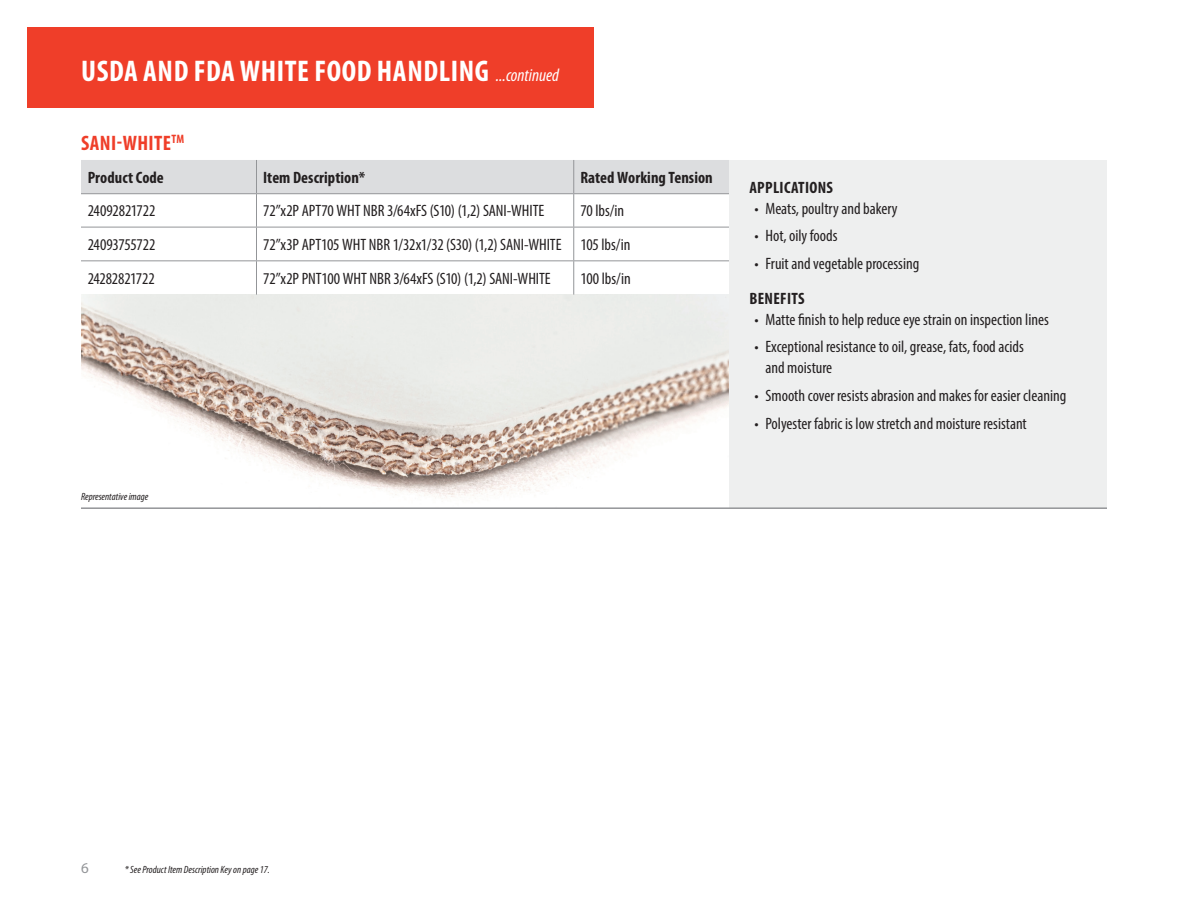
<style>
.page{position:relative;width:1188px;height:918px;background:#fff}
.page>*{position:absolute;margin:0;border:0;box-sizing:border-box;transform-origin:0 0}
.t1{font:700 condensed 30px "Myriad Pro";letter-spacing:.02em;color:#fff}
.t2{font:700 condensed 21px "Myriad Pro";letter-spacing:.02em;color:#ef3e29}
.t3{font:italic condensed 18px "Myriad Pro";color:#fff}
.t4{font:condensed 16.5px/21px "Myriad Pro";color:#231f20}
.t5{font:700 condensed 16.5px "Myriad Pro";letter-spacing:.005em;color:#231f20}
.t6{font:15px "Myriad Pro";color:#939598}
.t7{font:italic condensed 10.5px "Myriad Pro";color:#231f20}
</style>
<div class="page">
<div style="left:27px;top:27px;width:567px;height:81px;background:#ef3e29"></div>
<img style="left:81px;top:295px;width:648px;height:204px">
<div style="left:81px;top:160px;width:648px;height:33px;background:#dcdddf"></div>
<hr style="left:256px;top:160px;width:1px;height:33px;background:#939598">
<hr style="left:573px;top:160px;width:1px;height:33px;background:#939598">
<hr style="left:81px;top:193px;width:175px;height:1px;background:#939598">
<hr style="left:256px;top:193px;width:318px;height:1px;background:#939598">
<hr style="left:256px;top:194px;width:1px;height:33px;background:#939598">
<hr style="left:574px;top:193px;width:155px;height:1px;background:#939598">
<hr style="left:573px;top:194px;width:1px;height:33px;background:#939598">
<hr style="left:81px;top:227px;width:175px;height:1px;background:#939598">
<hr style="left:256px;top:227px;width:318px;height:1px;background:#939598">
<hr style="left:256px;top:227px;width:1px;height:33px;background:#939598">
<hr style="left:574px;top:227px;width:155px;height:1px;background:#939598">
<hr style="left:573px;top:227px;width:1px;height:33px;background:#939598">
<hr style="left:81px;top:260px;width:175px;height:1px;background:#939598">
<hr style="left:256px;top:260px;width:318px;height:1px;background:#939598">
<hr style="left:256px;top:261px;width:1px;height:34px;background:#939598">
<hr style="left:574px;top:260px;width:155px;height:1px;background:#939598">
<hr style="left:573px;top:261px;width:1px;height:34px;background:#939598">
<div style="left:729px;top:160px;width:378px;height:347px;background:#eeefef"></div>
<hr style="left:81px;top:507px;width:1026px;height:2px;background:#939598">
<h1 class="t1" style="left:81px;top:54px;width:409px">USDA AND FDA WHITE FOOD HANDLING</h1>
<p class="t3" style="left:496px;top:65px;width:65px">...continued</p>
<p class="t2" style="left:81px;top:131px;width:105px">SANI-WHITE<sup>TM</sup></p>
<p class="t5" style="left:88px;top:168px;width:78px">Product Code</p>
<p class="t5" style="left:263px;top:168px;width:103px">Item Description*</p>
<p class="t5" style="left:580px;top:168px;width:134px">Rated Working Tension</p>
<p class="t4" style="left:88px;top:200px;width:69px">24092821722</p>
<p class="t4" style="left:263px;top:200px;width:283px">72”x2P APT70 WHT NBR 3/64xFS (S10) (1,2) SANI-WHITE</p>
<p class="t4" style="left:580px;top:200px;width:45px">70 lbs/in</p>
<p class="t4" style="left:88px;top:234px;width:69px">24093755722</p>
<p class="t4" style="left:263px;top:234px;width:369px">72”x3P APT105 WHT NBR 1/32x1/32 (S30) (1,2) SANI-WHITE 105 lbs/in</p>
<p class="t4" style="left:88px;top:268px;width:69px">24282821722</p>
<p class="t4" style="left:263px;top:268px;width:289px">72”x2P PNT100 WHT NBR 3/64xFS (S10) (1,2) SANI-WHITE</p>
<p class="t4" style="left:580px;top:268px;width:52px">100 lbs/in</p>
<p class="t7" style="left:81px;top:491px;width:69px">Representative image</p>
<p class="t5" style="left:749px;top:178px;width:85px">APPLICATIONS</p>
<p class="t4" style="left:755px;top:197px;width:145px">• Meats, poultry and bakery</p>
<p class="t4" style="left:755px;top:225px;width:84px">• Hot, oily foods</p>
<p class="t4" style="left:755px;top:253px;width:166px">• Fruit and vegetable processing</p>
<p class="t5" style="left:749px;top:289px;width:57px">BENEFITS</p>
<p class="t4" style="left:755px;top:308px;width:296px">• Matte finish to help reduce eye strain on inspection lines</p>
<p class="t4" style="left:765px;top:336px;width:260px;text-indent:-11px">• Exceptional resistance to oil, grease, fats, food acids and moisture</p>
<p class="t4" style="left:755px;top:385px;width:313px">• Smooth cover resists abrasion and makes for easier cleaning</p>
<p class="t4" style="left:755px;top:413px;width:274px">• Polyester fabric is low stretch and moisture resistant</p>
<p class="t6" style="left:81px;top:859px;width:9px">6</p>
<p class="t7" style="left:125px;top:863px;width:147px">* See Product Item Description Key on page 17.</p>
</div>
